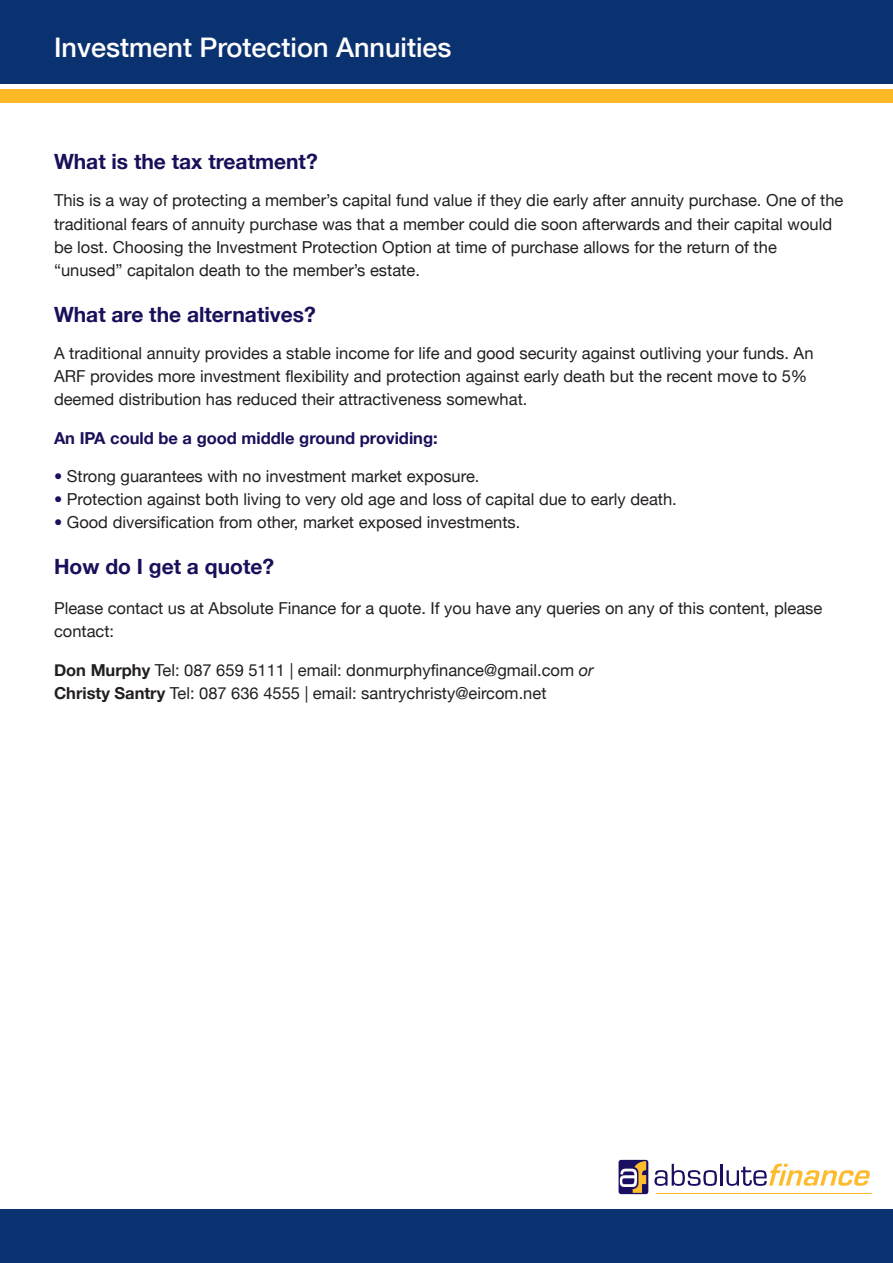
<style>
.page{position:relative;width:893px;height:1263px;background:#fff}
.page>*{position:absolute;margin:0;border:0;box-sizing:border-box;transform-origin:0 0}
.t1{font:500 27px "Helvetica Neue";color:#fff}
.t2{font:700 21px "Helvetica Neue";color:#18105a}
.t3{font:16.5px/23.1px "Helvetica Neue";color:#231f20}
.t4{font:700 16.5px "Helvetica Neue";color:#18105a}
.s1{color:#18105a}
.s2{font-weight:700}
.s3{font-style:italic}
</style>
<div class="page">
<svg style="left:619px;top:1160px;width:29px;height:34px"></svg>
<svg style="left:620px;top:1161px;width:26px;height:32px"></svg>
<svg style="left:654px;top:1164px;width:63px;height:22px"></svg>
<hr style="left:720px;top:1164px;width:3px;height:21px;background:#1a0e60">
<svg style="left:726px;top:1163px;width:144px;height:23px"></svg>
<hr style="left:656px;top:1193px;width:216px;height:1px;background:#fdbb2e">
<div style="left:0;top:1209px;width:893px;height:54px;background:#0b3270"></div>
<div style="left:0;top:0;width:893px;height:84px;background:#0b3270"></div>
<div style="left:0;top:89px;width:893px;height:14px;background:#fcb825"></div>
<h1 class="t1" style="left:54px;top:31px;width:399px">Investment Protection Annuities</h1>
<p class="t2" style="left:54px;top:149px;width:265px">What is the tax treatment?</p>
<p class="t3" style="left:54px;top:189px;width:791px">This is a way of protecting a member’s capital fund value if they die early after annuity purchase. One of the traditional fears of annuity purchase was that a member could die soon afterwards and their capital would be lost. Choosing the Investment Protection Option at time of purchase allows for the return of the “unused” capitalon death to the member’s estate.</p>
<p class="t2" style="left:54px;top:301px;width:263px">What are the alternatives?</p>
<p class="t3" style="left:54px;top:341px;width:761px">A traditional annuity provides a stable income for life and good security against outliving your funds. An<br>ARF provides more investment flexibility and protection against early death but the recent move to 5% deemed distribution has reduced their attractiveness somewhat.</p>
<p class="t4" style="left:54px;top:428px;width:385px">An IPA could be a good middle ground providing:</p>
<p class="t3" style="left:54px;top:464px;width:427px"><span class="s1">•</span> Strong guarantees with no investment market exposure.</p>
<p class="t3" style="left:54px;top:487px;width:624px"><span class="s1">•</span> Protection against both living to very old age and loss of capital due to early death.</p>
<p class="t3" style="left:54px;top:510px;width:468px"><span class="s1">•</span> Good diversification from other, market exposed investments.</p>
<p class="t2" style="left:54px;top:554px;width:222px">How do I get a quote?</p>
<p class="t3" style="left:54px;top:596px;width:770px">Please contact us at Absolute Finance for a quote. If you have any queries on any of this content, please contact:</p>
<p class="t3" style="left:54px;top:658px;width:541px;line-height:23.5px"><span class="s2">Don Murphy</span> Tel: 087 659 5111 | email: donmurphyfinance@gmail.com <span class="s3">or<br></span><span class="s2">Christy Santry</span> Tel: 087 636 4555 | email: santrychristy@eircom.net</p>
</div>
